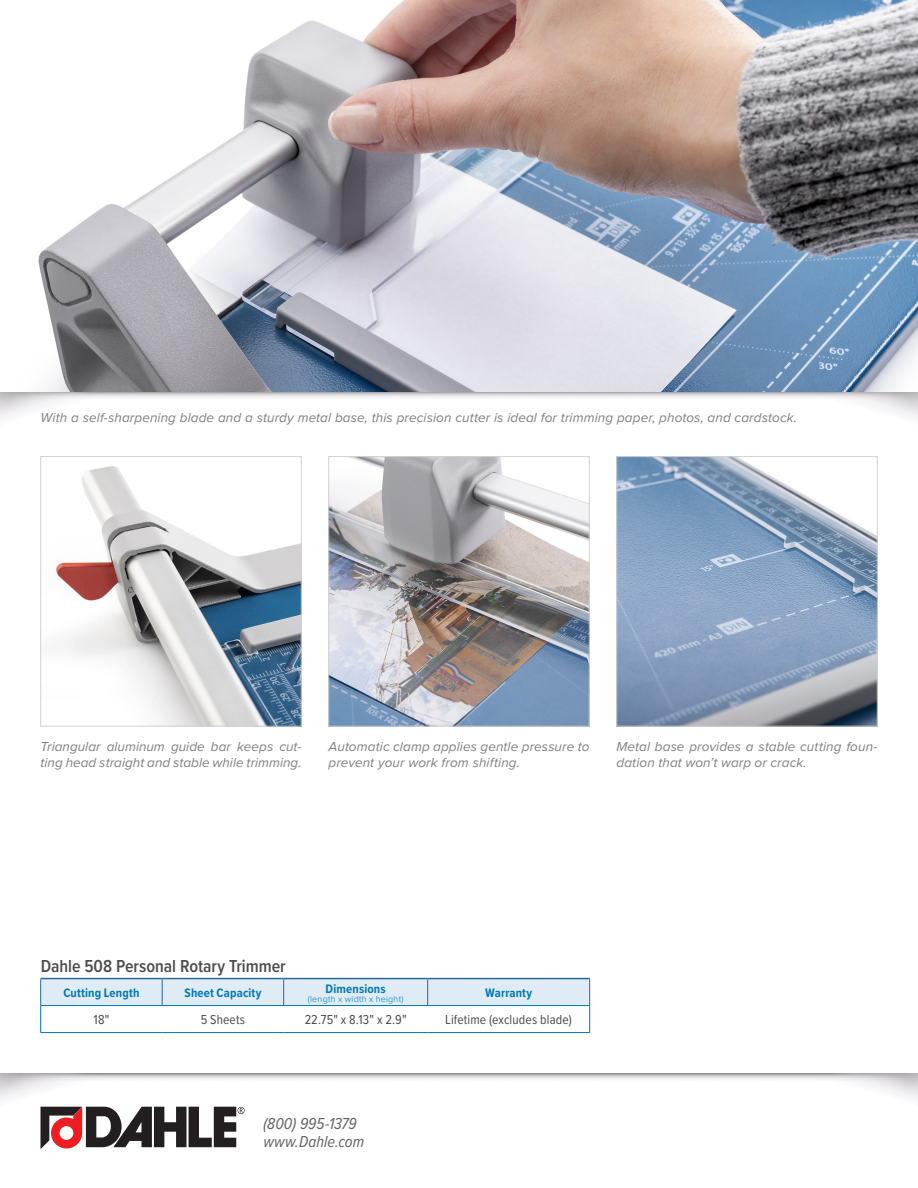
<style>
.page{position:relative;width:918px;height:1188px;background:#fff}
.page>*{position:absolute;margin:0;border:0;box-sizing:border-box;transform-origin:0 0}
.t1{font:600 18px "Proxima Nova Cond";color:#4b4c4d}
.t2{font:italic 16.5px/18px "Proxima Nova Cond";color:#606467}
.t3{font:italic 13.5px/16.5px "Proxima Nova";letter-spacing:.005em;color:#7f7f83}
.t4{font:13.5px "Proxima Nova Cond";letter-spacing:.01em;color:#4b4c4d}
.t5{font:700 12.75px "Proxima Nova Cond";letter-spacing:.01em;color:#0078b1}
.t6{font:300 9px "Proxima Nova";letter-spacing:.025em;color:#0078b1}
</style>
<div class="page">
<img style="left:0;top:0;width:918px;height:419px">
<svg style="left:40px;top:1107px;width:205px;height:42px"></svg>
<img style="left:618px;top:458px;width:258px;height:266px">
<div style="left:616px;top:456px;width:262px;height:270px;border:1px solid #d1d2d4"></div>
<img style="left:330px;top:458px;width:258px;height:266px">
<div style="left:328px;top:456px;width:262px;height:270px;border:1px solid #d1d2d4"></div>
<img style="left:55px;top:466px;width:245px;height:258px">
<div style="left:40px;top:456px;width:262px;height:270px;border:1px solid #d1d2d4"></div>
<hr style="left:40px;top:978px;width:122px;height:1px;background:#27699a">
<hr style="left:162px;top:978px;width:122px;height:1px;background:#27699a">
<hr style="left:284px;top:978px;width:144px;height:1px;background:#27699a">
<hr style="left:428px;top:978px;width:162px;height:1px;background:#27699a">
<svg style="left:40px;top:979px;width:550px;height:53px"></svg>
<hr style="left:40px;top:1032px;width:122px;height:1px;background:#0078b1">
<hr style="left:162px;top:1032px;width:122px;height:1px;background:#0078b1">
<hr style="left:284px;top:1032px;width:144px;height:1px;background:#0078b1">
<hr style="left:428px;top:1032px;width:162px;height:1px;background:#0078b1">
<p class="t3" style="left:40px;top:409px;width:758px">With a self-sharpening blade and a sturdy metal base, this precision cutter is ideal for trimming paper, photos, and cardstock.</p>
<p class="t3" style="left:40px;top:737px;width:263px">Triangular aluminum guide bar keeps cut&shy;ting head straight and stable while trimming.</p>
<p class="t3" style="left:328px;top:737px;width:263px">Automatic clamp applies gentle pressure to prevent your work from shifting.</p>
<p class="t3" style="left:616px;top:737px;width:262px">Metal base provides a stable cutting foun&shy;dation that won’t warp or crack.</p>
<p class="t1" style="left:41px;top:953px;width:247px">Dahle 508 Personal Rotary Trimmer</p>
<p class="t5" style="left:63px;top:984px;width:78px">Cutting Length</p>
<p class="t5" style="left:185px;top:984px;width:78px">Sheet Capacity</p>
<p class="t5" style="left:326px;top:979px;width:62px">Dimensions</p>
<p class="t6" style="left:308px;top:992px;width:97px">(length x width x height)</p>
<p class="t5" style="left:485px;top:984px;width:48px">Warranty</p>
<p class="t4" style="left:94px;top:1010px;width:17px">18"</p>
<p class="t4" style="left:201px;top:1010px;width:46px">5 Sheets</p>
<p class="t4" style="left:305px;top:1010px;width:104px">22.75" x 8.13" x 2.9"</p>
<p class="t4" style="left:445px;top:1010px;width:128px">Lifetime (excludes blade)</p>
<p class="t2" style="left:263px;top:1114px;width:102px">(800) 995-1379 www.Dahle.com</p>
</div>
